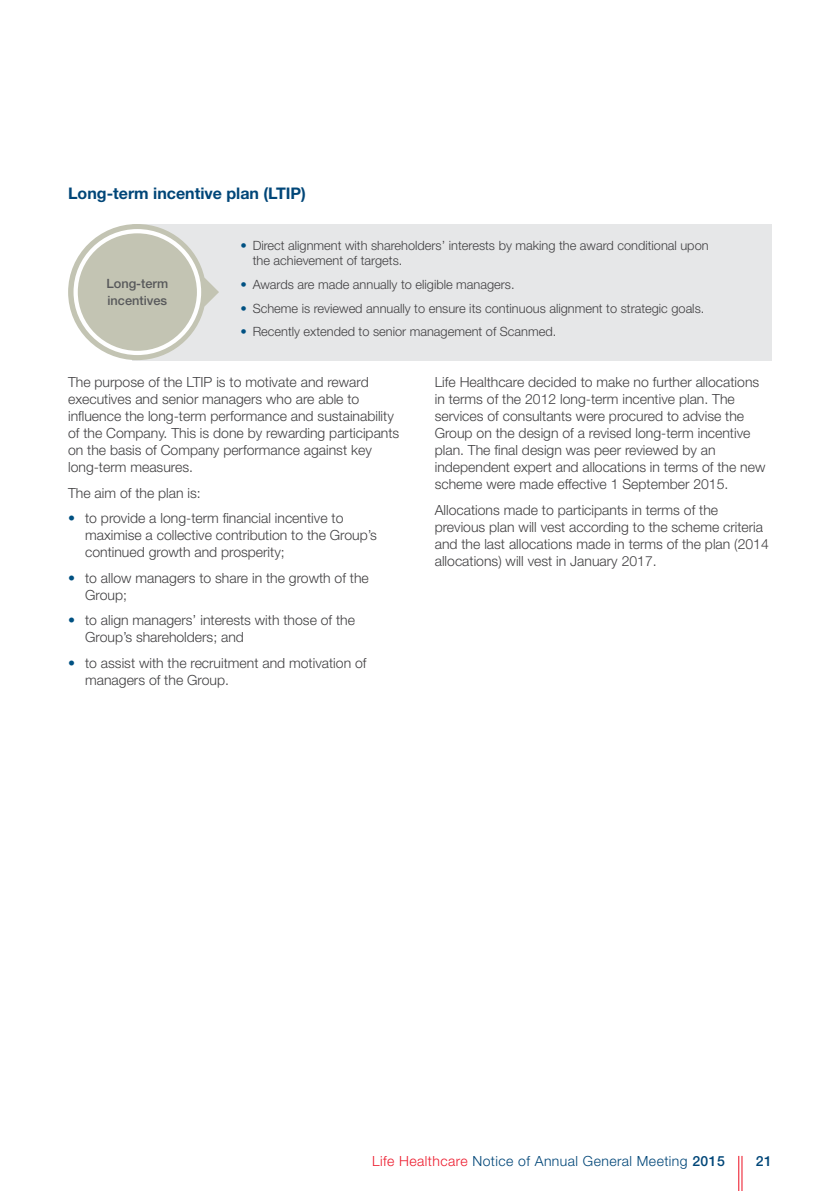
<style>
.page{position:relative;width:840px;height:1191px;background:#fff}
.page>*{position:absolute;margin:0;border:0;box-sizing:border-box;transform-origin:0 0}
.t1{font:700 16px "Helvetica Neue LT Std";color:#004678}
.t2{font:300 14px/17px "Helvetica Neue LT Std";color:#414042}
.t3{font:300 14px "Helvetica Neue LT Std";letter-spacing:.03em;color:#004678}
.t4{font:500 14px "Helvetica Neue LT Std";color:#004678}
.t5{font:300 12.8px/15.6px "Helvetica Neue LT Std";color:#414042}
.t6{font:500 12.8px/17px "Helvetica Neue LT Std";color:#58595b}
.s1{color:#005182}
.s2{color:#ed1c2e}
.s3{font-weight:500}
</style>
<div class="page">
<hr style="left:737px;top:1155px;width:1px;height:36px;background:#ed1c2e">
<hr style="left:741px;top:1155px;width:1px;height:36px;background:#ed1c2e">
<div style="left:132px;top:224px;width:639px;height:136px;background:#e6e7e8"></div>
<svg style="left:68px;top:224px;width:151px;height:136px"></svg>
<div style="left:73px;top:229px;width:128px;height:126px;border:4px solid #fff;border-radius:50%"></div>
<p class="t1" style="left:68px;top:183px;width:239px">Long-term incentive plan (LTIP)</p>
<p class="t5" style="left:252px;top:237px;width:457px;text-indent:-12px"><span class="s1">•</span> Direct alignment with shareholders’ interests by making the award conditional upon the achievement of targets.</p>
<p class="t5" style="left:240px;top:276px;width:275px"><span class="s1">•</span> Awards are made annually to eligible managers.</p>
<p class="t5" style="left:240px;top:300px;width:465px"><span class="s1">•</span> Scheme is reviewed annually to ensure its continuous alignment to strategic goals.</p>
<p class="t5" style="left:240px;top:324px;width:317px"><span class="s1">•</span> Recently extended to senior management of Scanmed.</p>
<p class="t6" style="left:106px;top:274px;width:63px">Long-term incentives</p>
<p class="t2" style="left:68px;top:373px;width:332px">The purpose of the LTIP is to motivate and reward executives and senior managers who are able to influence the long-term performance and sustainability of the Company. This is done by rewarding participants on the basis of Company performance against key long-term measures.</p>
<p class="t2" style="left:68px;top:484px;width:134px">The aim of the plan is:</p>
<p class="t2" style="left:85px;top:509px;width:293px;text-indent:-17px"><span class="s1">•</span> to provide a long-term financial incentive to maximise a collective contribution to the Group’s continued growth and prosperity;</p>
<p class="t2" style="left:85px;top:569px;width:285px;text-indent:-17px"><span class="s1">•</span> to allow managers to share in the growth of the<br>Group;</p>
<p class="t2" style="left:85px;top:611px;width:271px;text-indent:-17px"><span class="s1">•</span> to align managers’ interests with those of the<br>Group’s shareholders; and</p>
<p class="t2" style="left:85px;top:654px;width:283px;text-indent:-17px"><span class="s1">•</span> to assist with the recruitment and motivation of managers of the Group.</p>
<p class="t2" style="left:434px;top:373px;width:332px">Life Healthcare decided to make no further allocations in terms of the 2012 long-term incentive plan. The services of consultants were procured to advise the Group on the design of a revised long-term incentive plan. The final design was peer reviewed by an independent expert and allocations in terms of the new scheme were made effective 1 September 2015.</p>
<p class="t2" style="left:434px;top:501px;width:335px">Allocations made to participants in terms of the previous plan will vest according to the scheme criteria and the last allocations made in terms of the plan (2014 allocations) will vest in January 2017.</p>
<p class="t3" style="left:372px;top:1152px;width:354px"><span class="s2">Life Healthcare</span> Notice of Annual General Meeting <span class="s3">2015</span></p>
<p class="t4" style="left:755px;top:1152px;width:17px">21</p>
</div>
